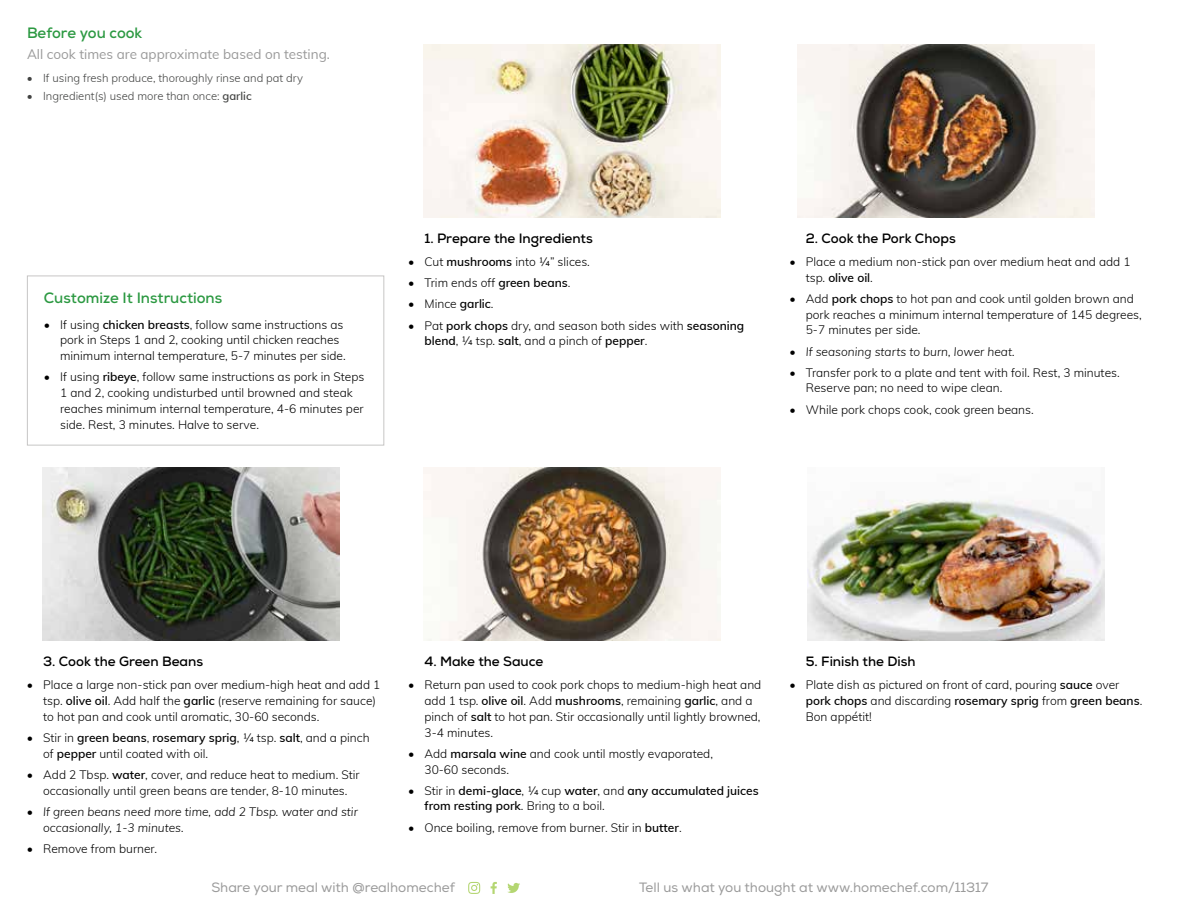
<style>
.page{position:relative;width:1188px;height:918px;background:#fff}
.page>*{position:absolute;margin:0;border:0;box-sizing:border-box;transform-origin:0 0}
.t1{font:700 15px "Nexa";color:#2c9942}
.t2{font:700 13.5px "Nexa";color:#000}
.t3{font:13.5px "Nexa";color:#9a9a9a}
.t4{font:13.5px "Muli";color:#9a9a9a}
.t5{font:300 12px/15.8px "Muli";color:#000}
.t6{font:italic 300 12px/15.8px "Muli";color:#000}
.t7{font:600 12px/15.8px "Muli";color:#000}
.t8{font:300 11.25px "Muli";color:#414241}
.s1{font-weight:600}
.s2{font-style:normal}
.s3{font-weight:300}
</style>
<div class="page">
<svg style="left:491px;top:882px;width:6px;height:12px"></svg>
<svg style="left:468px;top:882px;width:12px;height:12px"></svg>
<svg style="left:507px;top:883px;width:13px;height:10px"></svg>
<img style="left:42px;top:467px;width:297px;height:173px">
<img style="left:423px;top:467px;width:297px;height:173px">
<img style="left:423px;top:44px;width:297px;height:173px">
<img style="left:808px;top:499px;width:297px;height:141px">
<img style="left:797px;top:44px;width:297px;height:173px">
<div style="left:27px;top:276px;width:357px;height:170px;border:1px solid #c7c6c5"></div>
<p class="t1" style="left:27px;top:23px;width:117px">Before you cook</p>
<p class="t4" style="left:27px;top:44px;width:304px">All cook times are approximate based on testing.</p>
<p class="t8" style="left:27px;top:69px;width:278px">• If using fresh produce, thoroughly rinse and pat dry</p>
<p class="t8" style="left:27px;top:88px;width:226px">• Ingredient(s) used more than once: <span class="s1">garlic</span></p>
<p class="t1" style="left:44px;top:288px;width:180px">Customize It Instructions</p>
<p class="t5" style="left:60px;top:316px;width:287px;text-indent:-16px">• If using <span class="s1">chicken breasts</span>, follow same instructions as pork in Steps 1 and 2, cooking until chicken reaches minimum internal temperature, 5-7 minutes per side.</p>
<p class="t5" style="left:60px;top:369px;width:306px;text-indent:-16px">• If using <span class="s1">ribeye</span>, follow same instructions as pork in Steps 1 and 2, cooking undisturbed until browned and steak reaches minimum internal temperature, 4-6 minutes per side. Rest, 3 minutes. Halve to serve.</p>
<p class="t2" style="left:425px;top:229px;width:170px">1. Prepare the Ingredients</p>
<p class="t5" style="left:408px;top:253px;width:183px">• Cut <span class="s1">mushrooms</span> into ¼” slices.</p>
<p class="t5" style="left:408px;top:274px;width:164px">• Trim ends off <span class="s1">green beans</span>.</p>
<p class="t5" style="left:408px;top:296px;width:87px">• Mince <span class="s1">garlic</span>.</p>
<p class="t5" style="left:425px;top:317px;width:321px;text-indent:-16px">• Pat <span class="s1">pork chops</span> dry, and season both sides with <span class="s1">seasoning blend</span>, ¼ tsp. <span class="s1">salt</span>, and a pinch of <span class="s1">pepper</span>.</p>
<p class="t2" style="left:806px;top:229px;width:151px">2. Cook the Pork Chops</p>
<p class="t5" style="left:806px;top:253px;width:326px;text-indent:-16px">• Place a medium non-stick pan over medium heat and add 1 tsp. <span class="s1">olive oil</span>.</p>
<p class="t5" style="left:806px;top:290px;width:338px;text-indent:-16px">• Add <span class="s1">pork chops</span> to hot pan and cook until golden brown and pork reaches a minimum internal temperature of 145 degrees,<br>5-7 minutes per side.</p>
<p class="t6" style="left:790px;top:343px;width:227px"><span class="s2">•</span> If seasoning starts to burn, lower heat.</p>
<p class="t5" style="left:806px;top:364px;width:315px;text-indent:-16px">• Transfer pork to a plate and tent with foil. Rest, 3 minutes.<br>Reserve pan; no need to wipe clean.</p>
<p class="t5" style="left:790px;top:401px;width:246px">• While pork chops cook, cook green beans.</p>
<p class="t2" style="left:43px;top:653px;width:161px">3. Cook the Green Beans</p>
<p class="t5" style="left:43px;top:677px;width:339px;text-indent:-16px">• Place a large non-stick pan over medium-high heat and add 1 tsp. <span class="s1">olive oil</span>. Add half the <span class="s1">garlic</span> (reserve remaining for sauce) to hot pan and cook until aromatic, 30-60 seconds.</p>
<p class="t5" style="left:43px;top:729px;width:328px;text-indent:-16px">• Stir in <span class="s1">green beans</span>, <span class="s1">rosemary sprig</span>, ¼ tsp. <span class="s1">salt</span>, and a pinch of <span class="s1">pepper</span> until coated with oil.</p>
<p class="t5" style="left:27px;top:766px;width:334px;text-align:center">• Add 2 Tbsp. <span class="s1">water</span>, cover, and reduce heat to medium. Stir occasionally until green beans are tender, 8-10 minutes.</p>
<p class="t6" style="left:43px;top:803px;width:316px;text-indent:-16px"><span class="s2">•</span> If green beans need more time, add 2 Tbsp. water and stir occasionally, 1-3 minutes.</p>
<p class="t5" style="left:27px;top:840px;width:132px">• Remove from burner.</p>
<p class="t2" style="left:424px;top:653px;width:120px">4. Make the Sauce</p>
<p class="t5" style="left:424px;top:677px;width:338px;text-indent:-16px">• Return pan used to cook pork chops to medium-high heat and add 1 tsp. <span class="s1">olive oil</span>. Add <span class="s1">mushrooms</span>, remaining <span class="s1">garlic</span>, and a pinch of <span class="s1">salt</span> to hot pan. Stir occasionally until lightly browned, 3-4 minutes.</p>
<p class="t5" style="left:424px;top:745px;width:290px;text-indent:-16px">• Add <span class="s1">marsala wine</span> and cook until mostly evaporated,<br>30-60 seconds.</p>
<p class="t7" style="left:424px;top:782px;width:336px;text-indent:-16px"><span class="s3">• Stir in</span> demi-glace<span class="s3">, ¼ cup</span> water<span class="s3">, and</span> any accumulated juices from resting pork<span class="s3">. Bring to a boil.</span></p>
<p class="t5" style="left:408px;top:819px;width:275px">• Once boiling, remove from burner. Stir in <span class="s1">butter</span>.</p>
<p class="t2" style="left:806px;top:653px;width:111px">5. Finish the Dish</p>
<p class="t5" style="left:806px;top:677px;width:338px;text-indent:-16px">• Plate dish as pictured on front of card, pouring <span class="s1">sauce</span> over <span class="s1">pork chops</span> and discarding <span class="s1">rosemary sprig</span> from <span class="s1">green beans</span>.<br>Bon appétit!</p>
<p class="t3" style="left:211px;top:879px;width:245px">Share your meal with @realhomechef</p>
<p class="t3" style="left:639px;top:879px;width:351px">Tell us what you thought at www.homechef.com/11317</p>
</div>
